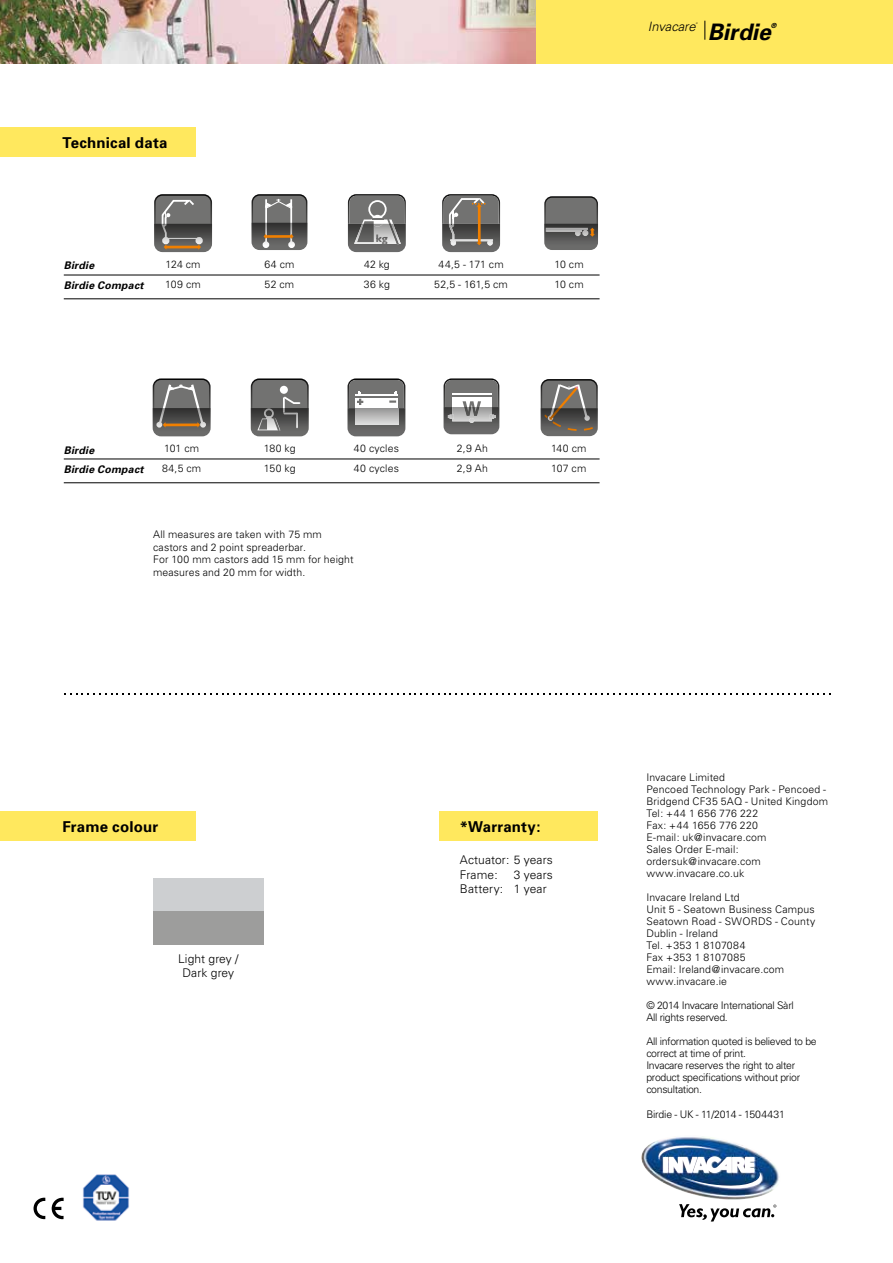
<style>
.page{position:relative;width:893px;height:1263px;background:#fff}
.page>*{position:absolute;margin:0;border:0;box-sizing:border-box;transform-origin:0 0}
.t1{font:italic 700 22.8px "Univers";color:#000}
.t2{font:700 15px "Univers";letter-spacing:.015em;color:#000}
.t3{font:italic 300 12.9px "Univers";color:#000}
.t4{font:300 12px/14.4px "Univers";letter-spacing:.01em;color:#000}
.t5{font:700 10.95px "Gill Sans";color:#727271}
.t6{font:300 10.5px/12px "Univers";letter-spacing:.01em;color:#000}
.t7{font:300 10.5px/12.1px "Univers";letter-spacing:-.03em;color:#000}
.t8{font:italic 700 10.5px/19.5px "Univers";letter-spacing:.025em;color:#000}
.t9{font:300 10.5px "Univers";letter-spacing:-.02em;color:#000}
.t10{font:300 10.5px/19.5px "Univers";letter-spacing:-.01em;color:#000}
.t11{font:italic 700 7.05px "Univers";color:#000}
.t12{font:italic 300 2.25px "Univers";color:#000}
</style>
<div class="page">
<div style="left:0;top:128px;width:196px;height:29px;background:#ffe85e"></div>
<img style="left:641px;top:1137px;width:138px;height:63px">
<img style="left:658px;top:1143px;width:104px;height:48px">
<svg style="left:679px;top:1204px;width:97px;height:17px"></svg>
<div style="left:0;top:811px;width:196px;height:29px;background:#ffe85e"></div>
<svg style="left:64px;top:693px;width:767px;height:1px"></svg>
<div style="left:536px;top:0;width:357px;height:64px;background:#ffe85e"></div>
<img style="left:0;top:0;width:536px;height:64px">
<svg style="left:705px;top:21px;width:1px;height:19px"></svg>
<div style="left:153px;top:912px;width:110px;height:33px;background:#9d9d9c"></div>
<img style="left:83px;top:1174px;width:46px;height:47px">
<div style="left:439px;top:811px;width:158px;height:29px;background:#ffe85e"></div>
<svg style="left:52px;top:1198px;width:12px;height:21px"></svg>
<svg style="left:34px;top:1198px;width:11px;height:21px"></svg>
<hr style="left:64px;top:275px;width:536px;height:1px;background:#000">
<svg style="left:347px;top:378px;width:58px;height:30px"></svg>
<hr style="left:354px;top:396px;width:45px;height:2px;background:#727271">
<img style="left:347px;top:408px;width:58px;height:28px">
<svg style="left:355px;top:408px;width:43px;height:16px"></svg>
<svg style="left:154px;top:194px;width:58px;height:58px;background:#706c68"></svg>
<svg style="left:252px;top:194px;width:55px;height:56px;background:#706d69"></svg>
<img style="left:442px;top:245px;width:58px;height:7px">
<svg style="left:442px;top:194px;width:58px;height:51px;background:#76726c"></svg>
<svg style="left:153px;top:378px;width:58px;height:58px;background:#726e6a"></svg>
<hr style="left:64px;top:459px;width:536px;height:1px;background:#000">
<img style="left:348px;top:245px;width:58px;height:7px">
<svg style="left:348px;top:194px;width:58px;height:51px;background:#818180"></svg>
<svg style="left:544px;top:196px;width:54px;height:54px;background:#6c6b69"></svg>
<svg style="left:541px;top:379px;width:57px;height:57px;background:#6f6a64"></svg>
<img style="left:444px;top:423px;width:55px;height:11px">
<svg style="left:444px;top:378px;width:55px;height:45px"></svg>
<svg style="left:251px;top:378px;width:58px;height:58px;background:#6f6f6f"></svg>
<hr style="left:64px;top:298px;width:536px;height:1px;background:#000">
<hr style="left:64px;top:482px;width:536px;height:1px;background:#000">
<p class="t3" style="left:648px;top:18px;width:49px">Invacare</p>
<p class="t12" style="left:696px;top:22px;width:3px">®</p>
<h1 class="t1" style="left:708px;top:18px;width:65px">Birdie</h1>
<p class="t11" style="left:771px;top:22px;width:7px">®</p>
<h2 class="t2" style="left:63px;top:134px;width:106px">Technical data</h2>
<p class="t5" style="left:376px;top:232px;width:13px">kg</p>
<p class="t8" style="left:64px;top:256px;width:81px">Birdie<br>Birdie Compact</p>
<p class="t6" style="left:364px;top:255px;width:27px;line-height:19.5px">42 kg<br>36 kg</p>
<p class="t6" style="left:165px;top:255px;width:37px;line-height:19.5px">124 cm<br>109 cm</p>
<p class="t6" style="left:264px;top:255px;width:31px;line-height:19.5px">64 cm<br>52 cm</p>
<p class="t6" style="left:434px;top:255px;width:75px;line-height:19.5px;text-align:center">44,5 - 171 cm<br>52,5 - 161,5 cm</p>
<p class="t6" style="left:554px;top:255px;width:31px;line-height:19.5px">10 cm<br>10 cm</p>
<p class="t8" style="left:64px;top:440px;width:81px">Birdie<br>Birdie Compact</p>
<p class="t6" style="left:162px;top:439px;width:41px;line-height:19.5px">101 cm<br>84,5 cm</p>
<p class="t10" style="left:264px;top:439px;width:33px">180 kg<br>150 kg</p>
<p class="t6" style="left:354px;top:439px;width:46px;line-height:19.5px">40 cycles<br>40 cycles</p>
<p class="t6" style="left:457px;top:439px;width:33px;line-height:19.5px">2,9 Ah<br>2,9 Ah</p>
<p class="t6" style="left:551px;top:439px;width:37px;line-height:19.5px">140 cm<br>107 cm</p>
<p class="t6" style="left:153px;top:528px;width:202px;line-height:12.6px">All measures are taken with 75 mm castors and 2 point spreaderbar.<br>For 100 mm castors add 15 mm for height measures and 20 mm for width.</p>
<h2 class="t2" style="left:63px;top:817px;width:97px">Frame colour</h2>
<p class="t4" style="left:178px;top:951px;width:62px;text-align:center">Light grey /<br>Dark grey</p>
<h2 class="t2" style="left:460px;top:817px;width:82px">*Warranty:</h2>
<p class="t4" style="left:460px;top:853px;width:95px">Actuator: 5 years<br>Frame:</p>
<p class="t4" style="left:460px;top:867px;width:95px;text-indent:54px">3 years<br>Battery: 1 year</p>
<p class="t6" style="left:646px;top:771px;width:183px">Invacare Limited<br>Pencoed Technology Park - Pencoed -<br>Bridgend CF35 5AQ - United Kingdom<br>Tel: +44 1 656 776 222<br>Fax: +44 1656 776 220<br>E-mail: uk@invacare.com<br>Sales Order E-mail: ordersuk@invacare.com www.invacare.co.uk</p>
<p class="t6" style="left:646px;top:891px;width:170px">Invacare Ireland Ltd<br>Unit 5 - Seatown Business Campus<br>Seatown Road - SWORDS - County<br>Dublin - Ireland<br>Tel. +353 1 8107084<br>Fax +353 1 8107085<br>Email: Ireland@invacare.com www.invacare.ie</p>
<p class="t7" style="left:646px;top:999px;width:149px">© 2014 Invacare International Sàrl<br>All rights reserved.</p>
<p class="t7" style="left:646px;top:1035px;width:172px">All information quoted is believed to be correct at time of print.<br>Invacare reserves the right to alter product specifications without prior consultation.</p>
<p class="t9" style="left:646px;top:1108px;width:140px">Birdie - UK - 11/2014 - 1504431</p>
</div>
